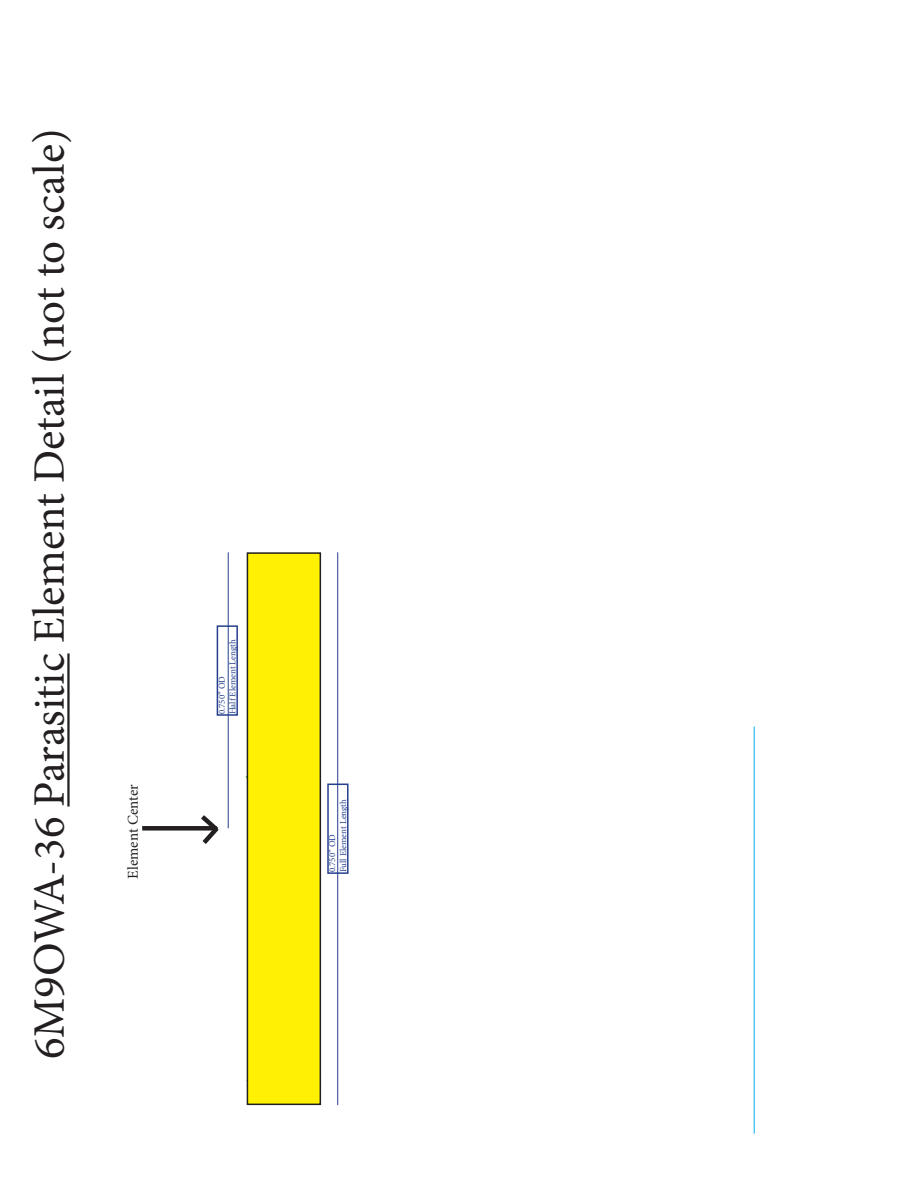
<style>
.page{position:relative;width:918px;height:1188px;background:#fff}
.page>*{position:absolute;margin:0;border:0;box-sizing:border-box;transform-origin:0 0}
.t1{font:45px "Minion Pro";color:#231f20}
.t2{font:15px "Minion Pro";color:#231f20}
.t3{font:9px "Minion Pro";color:#253f8e}
</style>
<div class="page">
<hr style="left:67px;top:653px;width:3px;height:154px;background:#231f20">
<hr style="left:754px;top:726px;width:1px;height:408px;background:#00aeef">
<hr style="left:246px;top:776px;width:74px;height:2px;background:#40ae49">
<div style="left:142px;top:826px;width:75px;height:5px;background:#231f20"></div>
<svg style="left:196px;top:815px;width:23px;height:29px"></svg>
<hr style="left:228px;top:552px;width:1px;height:276px;background:#253f8e">
<div style="left:217px;top:625px;width:21px;height:91px;border:2px solid #253f8e"></div>
<div style="left:247px;top:553px;width:73px;height:551px;background:#fff101"></div>
<div style="left:247px;top:552px;width:74px;height:553px;border:2px solid #231f20"></div>
<hr style="left:337px;top:552px;width:1px;height:553px;background:#253f8e">
<div style="left:327px;top:784px;width:22px;height:90px;border:2px solid #253f8e"></div>
<p class="t1" style="left:19px;top:1059px;width:932px;rotate:-90deg">6M9OWA-36 Parasitic Element Detail (not to scale)</p>
<p class="t2" style="left:123px;top:879px;width:96px;rotate:-90deg">Element Center</p>
<p class="t3" style="left:227px;top:714px;width:77px;rotate:-90deg">Half Element Length</p>
<p class="t3" style="left:216px;top:714px;width:40px;rotate:-90deg">0.750” OD</p>
<p class="t3" style="left:337px;top:872px;width:75px;rotate:-90deg">Full Element Length</p>
<p class="t3" style="left:326px;top:872px;width:40px;rotate:-90deg">0.750” OD</p>
</div>
